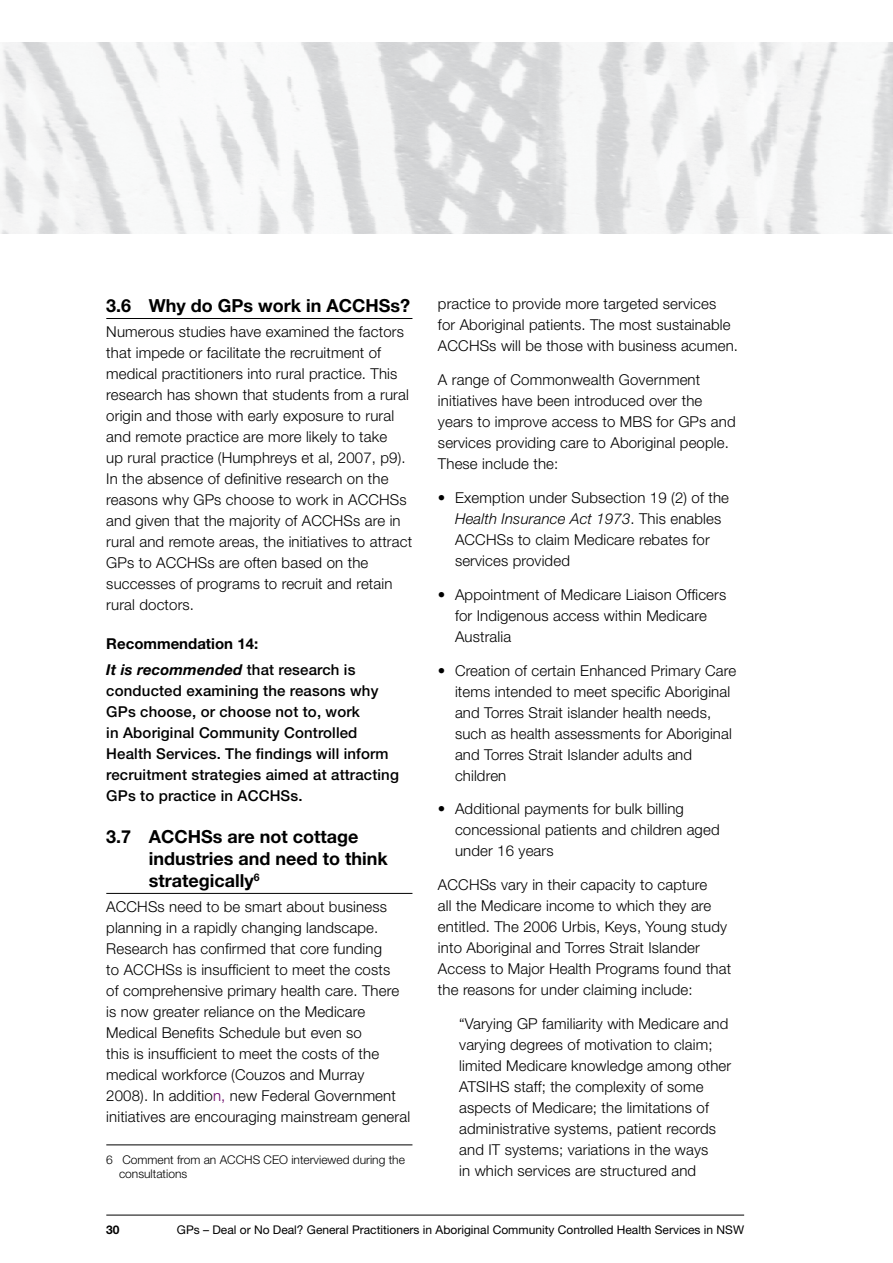
<style>
.page{position:relative;width:893px;height:1263px;background:#fff}
.page>*{position:absolute;margin:0;border:0;box-sizing:border-box;transform-origin:0 0}
.t1{font:700 18px/21.6px "Helvetica Neue";color:#000}
.t2{font:300 15px/21px "Helvetica Neue";letter-spacing:.01em;color:#000}
.t3{font:500 15px/21px "Helvetica Neue";letter-spacing:.01em;color:#000}
.t4{font:700 15px/25.2px "Helvetica Neue";color:#000}
.t5{font:12px "Helvetica Neue";color:#000}
.t6{font:300 12px/14.4px "Helvetica Neue";color:#000}
.t7{font:700 12px "Helvetica Neue";color:#000}
.s1{font-style:italic}
.s2{font-weight:500}
.s3{color:#606}
</style>
<div class="page">
<img style="left:0;top:43px;width:893px;height:191px">
<hr style="left:106px;top:1215px;width:638px;height:1px;background:#000">
<hr style="left:106px;top:318px;width:306px;height:1px;background:#000">
<hr style="left:106px;top:893px;width:306px;height:1px;background:#000">
<hr style="left:106px;top:1144px;width:306px;height:1px;background:#000">
<p class="t1" style="left:106px;top:294px;width:305px">3.6 Why do GPs work in ACCHSs?</p>
<p class="t2" style="left:106px;top:321px;width:307px">Numerous studies have examined the factors that impede or facilitate the recruitment of medical practitioners into rural practice. This research has shown that students from a rural origin and those with early exposure to rural and remote practice are more likely to take<br>up rural practice (Humphreys et al, 2007, p9).<br>In the absence of definitive research on the reasons why GPs choose to work in ACCHSs and given that the majority of ACCHSs are in rural and remote areas, the initiatives to attract GPs to ACCHSs are often based on the successes of programs to recruit and retain rural doctors.</p>
<p class="t4" style="left:106px;top:631px;width:251px">Recommendation 14:<br><span class="s1">It is recommended</span> <span class="s2">that research is</span></p>
<p class="t3" style="left:106px;top:679px;width:294px">conducted examining the reasons why GPs choose, or choose not to, work<br>in Aboriginal Community Controlled Health Services. The findings will inform recruitment strategies aimed at attracting GPs to practice in ACCHSs.</p>
<p class="t1" style="left:149px;top:826px;width:240px;text-indent:-43px">3.7 ACCHSs are not cottage industries and need to think strategically<sup>6</sup></p>
<p class="t2" style="left:106px;top:896px;width:305px">ACCHSs need to be smart about business planning in a rapidly changing landscape.<br>Research has confirmed that core funding<br>to ACCHSs is insufficient to meet the costs<br>of comprehensive primary health care. There is now greater reliance on the Medicare Medical Benefits Schedule but even so<br>this is insufficient to meet the costs of the medical workforce (Couzos and Murray<br>2008). In additio<span class="s3">n,</span> new Federal Government initiatives are encouraging mainstream general</p>
<p class="t6" style="left:119px;top:1152px;width:287px;text-indent:-13px">6 Comment from an ACCHS CEO interviewed during the consultations</p>
<p class="t2" style="left:438px;top:293px;width:302px">practice to provide more targeted services<br>for Aboriginal patients. The most sustainable<br>ACCHSs will be those with business acumen.</p>
<p class="t2" style="left:438px;top:369px;width:299px">A range of Commonwealth Government initiatives have been introduced over the years to improve access to MBS for GPs and services providing care to Aboriginal people.<br>These include the:</p>
<p class="t2" style="left:455px;top:487px;width:275px;text-indent:-17px">• Exemption under Subsection 19 (2) of the <span class="s1">Health Insurance Act 1973</span>. This enables ACCHSs to claim Medicare rebates for services provided</p>
<p class="t2" style="left:455px;top:584px;width:273px;text-indent:-17px">• Appointment of Medicare Liaison Officers for Indigenous access within Medicare<br>Australia</p>
<p class="t2" style="left:455px;top:659px;width:283px;text-indent:-17px">• Creation of certain Enhanced Primary Care items intended to meet specific Aboriginal and Torres Strait islander health needs, such as health assessments for Aboriginal and Torres Strait Islander adults and children</p>
<p class="t2" style="left:455px;top:798px;width:266px;text-indent:-17px">• Additional payments for bulk billing concessional patients and children aged under 16 years</p>
<p class="t2" style="left:438px;top:874px;width:295px">ACCHSs vary in their capacity to capture<br>all the Medicare income to which they are entitled. The 2006 Urbis, Keys, Young study into Aboriginal and Torres Strait Islander Access to Major Health Programs found that the reasons for under claiming include:</p>
<p class="t2" style="left:459px;top:1013px;width:274px">“Varying GP familiarity with Medicare and varying degrees of motivation to claim; limited Medicare knowledge among other ATSIHS staff; the complexity of some aspects of Medicare; the limitations of administrative systems, patient records and IT systems; variations in the ways<br>in which services are structured and</p>
<p class="t7" style="left:106px;top:1222px;width:15px">30</p>
<p class="t5" style="left:177px;top:1223px;width:569px">GPs – Deal or No Deal? General Practitioners in Aboriginal Community Controlled Health Services in NSW</p>
</div>
